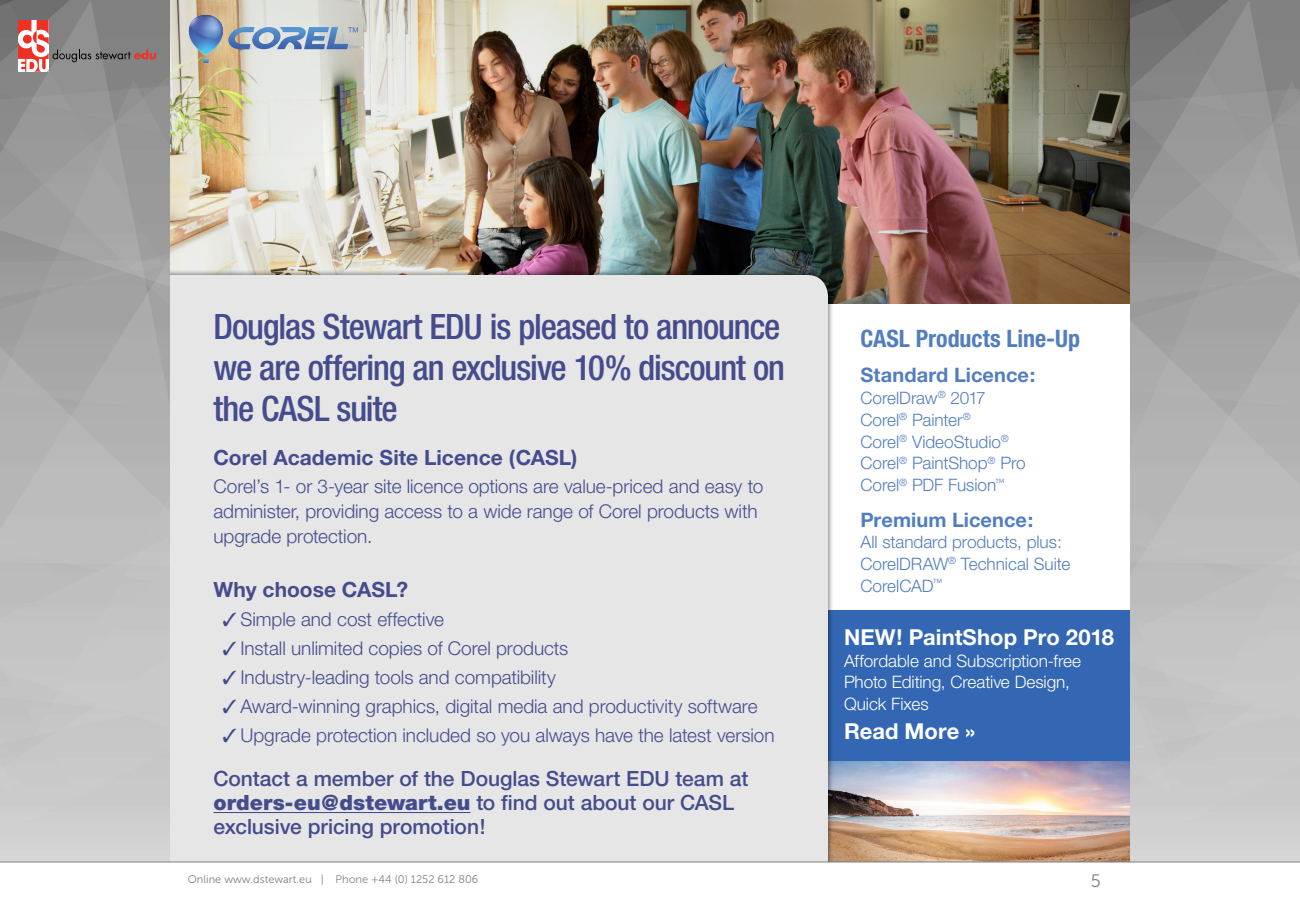
<style>
.page{position:relative;width:1300px;height:900px;background:#fff}
.page>*{position:absolute;margin:0;border:0;box-sizing:border-box;transform-origin:0 0}
.t1{font:500 condensed 35px/41px "Helvetica Neue";letter-spacing:-.03em;color:#454c8d}
.t2{font:700 condensed 24px "Helvetica Neue";letter-spacing:-.005em;color:#527ebe}
.t3{font:700 22px "Helvetica Neue";color:#fff}
.t4{font:500 21px/24px "Helvetica Neue";letter-spacing:-.005em;color:#454c8d}
.t5{font:700 21px "Helvetica Neue";color:#454c8d}
.t6{font:700 20px "Helvetica Neue";letter-spacing:.005em;color:#527ebe}
.t7{font:300 19px/25px "Helvetica Neue";letter-spacing:-.005em;color:#454c8d}
.t8{font:18px "Museo Sans 300";color:#808080}
.t9{font:300 17.2px/21.8px "Helvetica Neue";letter-spacing:-.005em;color:#527ebe}
.t10{font:300 17.2px/21.8px "Helvetica Neue";letter-spacing:-.005em;color:#fff}
.t11{font:11px "Museo Sans 300";color:#808080}
.s1{font-weight:900}
</style>
<div class="page">
<div style="left:806px;top:610px;width:361px;height:166px;background:#3367b3"></div>
<img style="left:834px;top:761px;width:296px;height:101px">
<img style="left:170px;top:0;width:960px;height:303px">
<svg style="left:180px;top:15px;width:178px;height:48px;background:#afbac3"></svg>
<div style="left:170px;top:275px;width:658px;height:587px;background:#e6e6e6"></div>
<hr style="left:214px;top:812px;width:257px;height:1px;background:#454c8d">
<svg style="left:1130px;top:0;width:170px;height:862px;background:#aeaeae"></svg>
<svg style="left:0;top:0;width:170px;height:862px;background:#b0aeae"></svg>
<svg style="left:0;top:862px;width:1300px;height:1px"></svg>
<svg style="left:233px;top:203px;width:8px;height:13px"></svg>
<svg style="left:232px;top:227px;width:9px;height:13px"></svg>
<svg style="left:232px;top:251px;width:9px;height:13px"></svg>
<h1 class="t1" style="left:214px;top:306px;width:573px">Douglas Stewart EDU is pleased to announce we are offering an exclusive 10% discount on the CASL suite</h1>
<p class="t5" style="left:214px;top:445px;width:366px">Corel Academic Site Licence (CASL)</p>
<p class="t7" style="left:214px;top:474px;width:551px">Corel’s 1- or 3-year site licence options are value-priced and easy to administer, providing access to a wide range of Corel products with upgrade protection.</p>
<p class="t5" style="left:214px;top:577px;width:196px">Why choose CASL?</p>
<p class="t7" style="left:222px;top:607px;width:223px">✓ Simple and cost effective</p>
<p class="t7" style="left:222px;top:636px;width:347px">✓ Install unlimited copies of Corel products</p>
<p class="t7" style="left:222px;top:665px;width:335px">✓ Industry-leading tools and compatibility</p>
<p class="t7" style="left:222px;top:694px;width:537px">✓ Award-winning graphics, digital media and productivity software</p>
<p class="t7" style="left:222px;top:723px;width:554px">✓ Upgrade protection included so you always have the latest version</p>
<p class="t4" style="left:214px;top:767px;width:536px">Contact a member of the Douglas Stewart EDU team at <span class="s1">orders-eu@dstewart.eu</span> to find out about our CASL exclusive pricing promotion!</p>
<p class="t2" style="left:860px;top:324px;width:221px">CASL Products Line-Up</p>
<p class="t6" style="left:860px;top:363px;width:177px">Standard Licence:</p>
<p class="t9" style="left:860px;top:387px;width:167px">CorelDraw<sup>®</sup> 2017<br>Corel<sup>®</sup> Painter<sup>®<br></sup>Corel<sup>®</sup> VideoStudio<sup>®<br></sup>Corel<sup>®</sup> PaintShop<sup>®</sup> Pro<br>Corel<sup>®</sup> PDF Fusion<sup>™</sup></p>
<p class="t6" style="left:860px;top:507px;width:175px">Premium Licence:</p>
<p class="t9" style="left:860px;top:531px;width:211px">All standard products, plus:<br>CorelDRAW<sup>®</sup> Technical Suite<br>CorelCAD<sup>™</sup></p>
<p class="t3" style="left:844px;top:624px;width:272px">NEW! PaintShop Pro 2018</p>
<p class="t10" style="left:844px;top:649px;width:239px">Affordable and Subscription-free<br>Photo Editing, Creative Design,<br>Quick Fixes</p>
<p class="t3" style="left:844px;top:718px;width:133px">Read More »</p>
<p class="t11" style="left:188px;top:874px;width:292px">Online www.dstewart.eu | Phone +44 (0) 1252 612 806</p>
<p class="t8" style="left:1091px;top:871px;width:12px">5</p>
</div>
